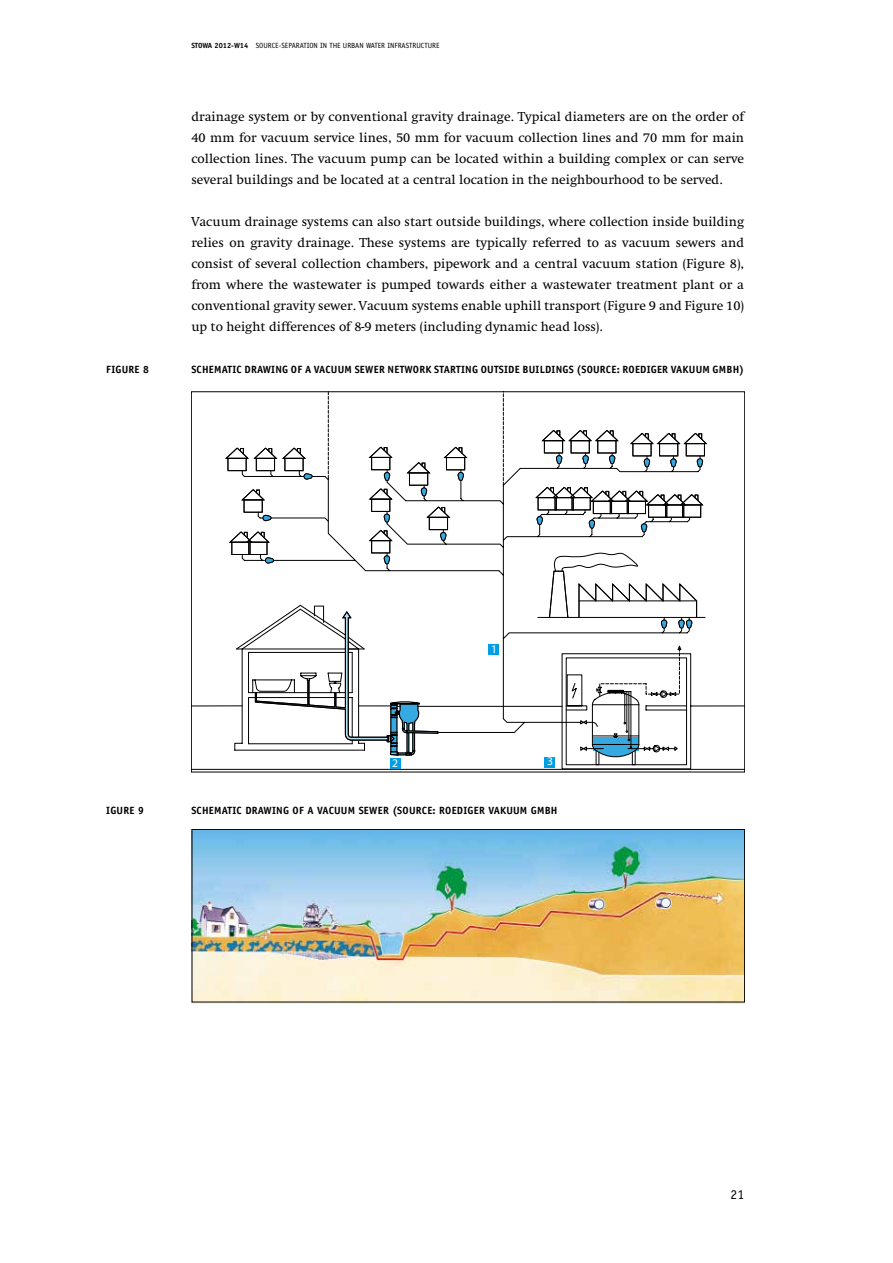
<style>
.page{position:relative;width:893px;height:1263px;background:#fff}
.page>*{position:absolute;margin:0;border:0;box-sizing:border-box;transform-origin:0 0}
.t1{font:13.5px/21px "Swift";color:#000;text-align:justify}
.t2{font:13.5px "Officina Sans";color:#000}
.t3{font:11.7px "The Sans";color:#fff}
.t4{font:700 10.5px "Officina Sans";letter-spacing:.02em;color:#000}
.t5{font:7.5px "Officina Sans";color:#000}
.s1{font-weight:700}
</style>
<div class="page">
<svg style="left:193px;top:394px;width:550px;height:376px"></svg>
<div style="left:390px;top:758px;width:10px;height:10px;background:#009fe3"></div>
<div style="left:488px;top:644px;width:10px;height:11px;background:#009fe3"></div>
<div style="left:544px;top:758px;width:11px;height:10px;background:#009fe3"></div>
<img style="left:191px;top:830px;width:553px;height:173px">
<p class="t5" style="left:191px;top:42px;width:250px"><span class="s1">STOWA 2012-W14</span> SOURCE-SEPARATION IN THE URBAN WATER INFRASTRUCTURE</p>
<p class="t1" style="left:191px;top:106px;width:554px">drainage system or by conventional gravity drainage. Typical diameters are on the order of 40 mm for vacuum service lines, 50 mm for vacuum collection lines and 70 mm for main collection lines. The vacuum pump can be located within a building complex or can serve several buildings and be located at a central location in the neighbourhood to be served.</p>
<p class="t1" style="left:191px;top:211px;width:554px">Vacuum drainage systems can also start outside buildings, where collection inside building relies on gravity drainage. These systems are typically referred to as vacuum sewers and consist of several collection chambers, pipework and a central vacuum station (Figure 8), from where the wastewater is pumped towards either a wastewater treatment plant or a conventional gravity sewer. Vacuum systems enable uphill transport (Figure 9 and Figure 10) up to height differences of 8-9 meters (including dynamic head loss).</p>
<p class="t4" style="left:106px;top:363px;width:44px">FIGURE 8</p>
<p class="t4" style="left:191px;top:363px;width:554px">SCHEMATIC DRAWING OF A VACUUM SEWER NETWORK STARTING OUTSIDE BUILDINGS (SOURCE: ROEDIGER VAKUUM GMBH)</p>
<p class="t3" style="left:392px;top:755px;width:8px">2</p>
<p class="t3" style="left:491px;top:642px;width:8px">1</p>
<p class="t3" style="left:547px;top:754px;width:8px">3</p>
<p class="t4" style="left:106px;top:804px;width:39px">IGURE 9</p>
<p class="t4" style="left:191px;top:804px;width:368px">SCHEMATIC DRAWING OF A VACUUM SEWER (SOURCE: ROEDIGER VAKUUM GMBH</p>
<p class="t2" style="left:731px;top:1187px;width:15px">21</p>
</div>
